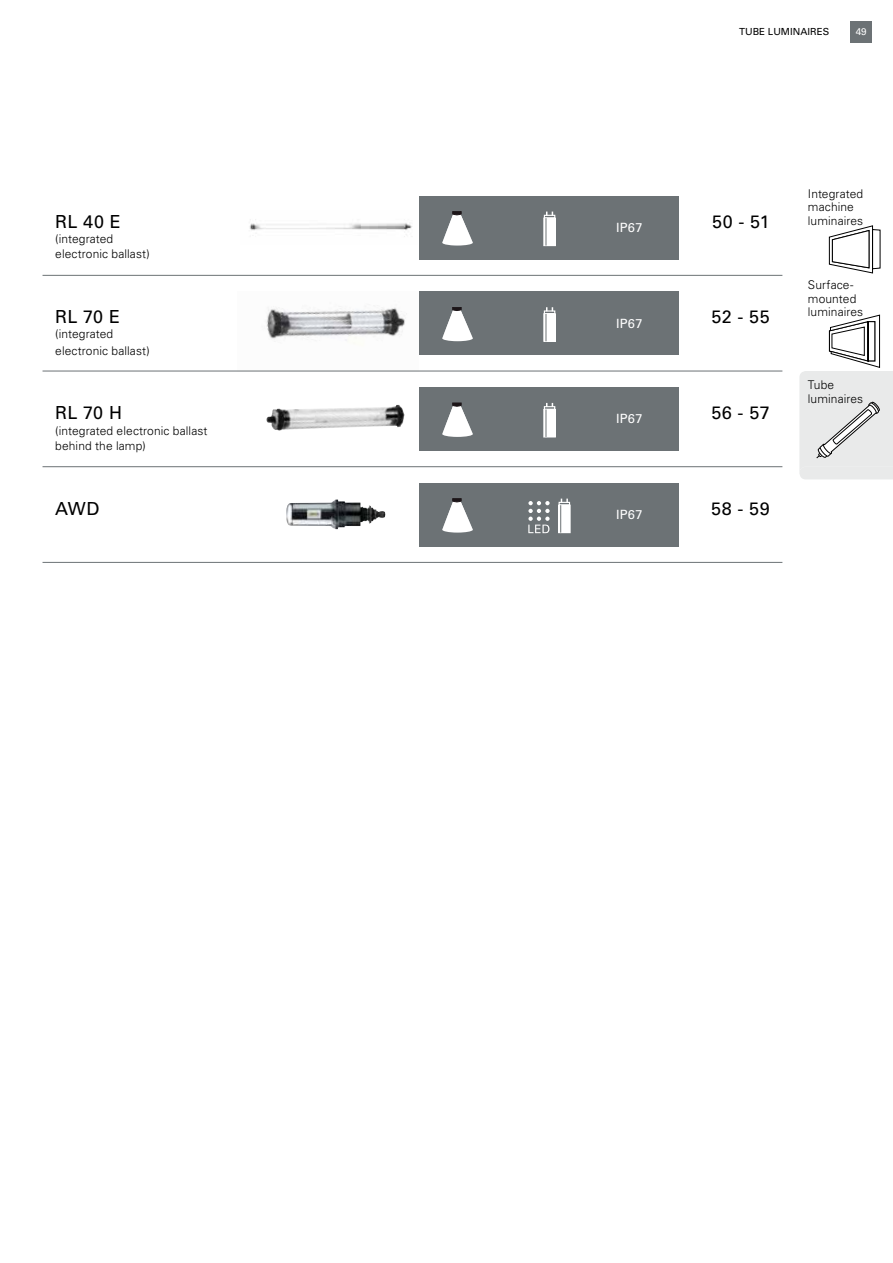
<style>
.page{position:relative;width:893px;height:1263px;background:#fff}
.page>*{position:absolute;margin:0;border:0;box-sizing:border-box;transform-origin:0 0}
.t1{font:18px "Univers LT Std";letter-spacing:.015em;color:#000}
.t2{font:12.75px "Univers LT Std";letter-spacing:.025em;color:#fff}
.t3{font:300 12px/13.5px "Univers LT Std";letter-spacing:.01em;color:#000}
.t4{font:9.75px "Univers LT Std";color:#000}
.t5{font:9.75px "Univers LT Std";color:#fff}
</style>
<div class="page">
<div style="left:850px;top:21px;width:22px;height:22px;background:#6c7275"></div>
<svg style="left:799px;top:314px;width:94px;height:166px"></svg>
<svg style="left:828px;top:225px;width:53px;height:49px"></svg>
<img style="left:249px;top:219px;width:163px;height:18px">
<img style="left:237px;top:307px;width:182px;height:64px">
<img style="left:266px;top:405px;width:139px;height:26px">
<img style="left:286px;top:499px;width:99px;height:30px">
<div style="left:419px;top:196px;width:260px;height:63px;background:#6c7275"></div>
<div style="left:419px;top:291px;width:260px;height:64px;background:#6c7275"></div>
<div style="left:419px;top:387px;width:260px;height:64px;background:#6c7275"></div>
<div style="left:419px;top:483px;width:260px;height:63px;background:#6c7275"></div>
<hr style="left:43px;top:275px;width:739px;height:1px;background:#6c7275">
<hr style="left:43px;top:371px;width:739px;height:1px;background:#6c7275">
<hr style="left:43px;top:466px;width:739px;height:1px;background:#6c7275">
<hr style="left:43px;top:562px;width:739px;height:1px;background:#6c7275">
<img style="left:442px;top:213px;width:31px;height:33px">
<svg style="left:452px;top:212px;width:9px;height:3px"></svg>
<img style="left:442px;top:309px;width:31px;height:32px">
<svg style="left:452px;top:307px;width:9px;height:4px"></svg>
<img style="left:442px;top:405px;width:31px;height:32px">
<svg style="left:452px;top:403px;width:9px;height:4px"></svg>
<img style="left:442px;top:500px;width:31px;height:33px">
<svg style="left:452px;top:499px;width:9px;height:3px"></svg>
<div style="left:543px;top:218px;width:13px;height:28px;border:1px solid #fff"></div>
<svg style="left:544px;top:212px;width:11px;height:34px"></svg>
<div style="left:544px;top:310px;width:11px;height:4px;border:1px solid #fff"></div>
<svg style="left:545px;top:315px;width:9px;height:25px"></svg>
<div style="left:543px;top:313px;width:13px;height:29px;border:1px solid #fff"></div>
<svg style="left:546px;top:307px;width:7px;height:34px"></svg>
<div style="left:544px;top:406px;width:11px;height:4px;border:1px solid #fff"></div>
<svg style="left:545px;top:411px;width:9px;height:24px"></svg>
<div style="left:543px;top:409px;width:13px;height:28px;border:1px solid #fff"></div>
<svg style="left:546px;top:403px;width:7px;height:34px"></svg>
<div style="left:558px;top:505px;width:13px;height:28px;border:1px solid #fff"></div>
<svg style="left:559px;top:499px;width:11px;height:34px"></svg>
<svg style="left:528px;top:501px;width:22px;height:32px"></svg>
<p class="t4" style="left:739px;top:26px;width:91px">TUBE LUMINAIRES</p>
<p class="t5" style="left:856px;top:26px;width:12px">49</p>
<p class="t3" style="left:808px;top:187px;width:57px">Integrated machine</p>
<h1 class="t1" style="left:55px;top:211px;width:67px">RL 40 E</h1>
<h1 class="t1" style="left:712px;top:211px;width:59px">50 - 51</h1>
<p class="t3" style="left:808px;top:214px;width:57px">luminaires</p>
<p class="t3" style="left:55px;top:231px;width:96px;line-height:15px">(integrated electronic ballast)</p>
<p class="t2" style="left:616px;top:220px;width:28px">IP67</p>
<h1 class="t1" style="left:55px;top:306px;width:66px">RL 70 E</h1>
<h1 class="t1" style="left:711px;top:306px;width:60px">52 - 55</h1>
<p class="t3" style="left:55px;top:326px;width:96px;line-height:16.5px">(integrated electronic ballast)</p>
<p class="t2" style="left:616px;top:316px;width:28px">IP67</p>
<h1 class="t1" style="left:55px;top:402px;width:68px">RL 70 H</h1>
<h1 class="t1" style="left:711px;top:402px;width:60px">56 - 57</h1>
<p class="t3" style="left:55px;top:424px;width:154px;line-height:14.4px">(integrated electronic ballast behind the lamp)</p>
<p class="t2" style="left:616px;top:411px;width:28px">IP67</p>
<h1 class="t1" style="left:55px;top:497px;width:46px">AWD</h1>
<h1 class="t1" style="left:711px;top:497px;width:60px">58 - 59</h1>
<p class="t2" style="left:616px;top:507px;width:28px">IP67</p>
<p class="t3" style="left:808px;top:278px;width:57px">Surface&shy;mounted luminaires</p>
<p class="t3" style="left:808px;top:378px;width:57px">Tube luminaires</p>
</div>
